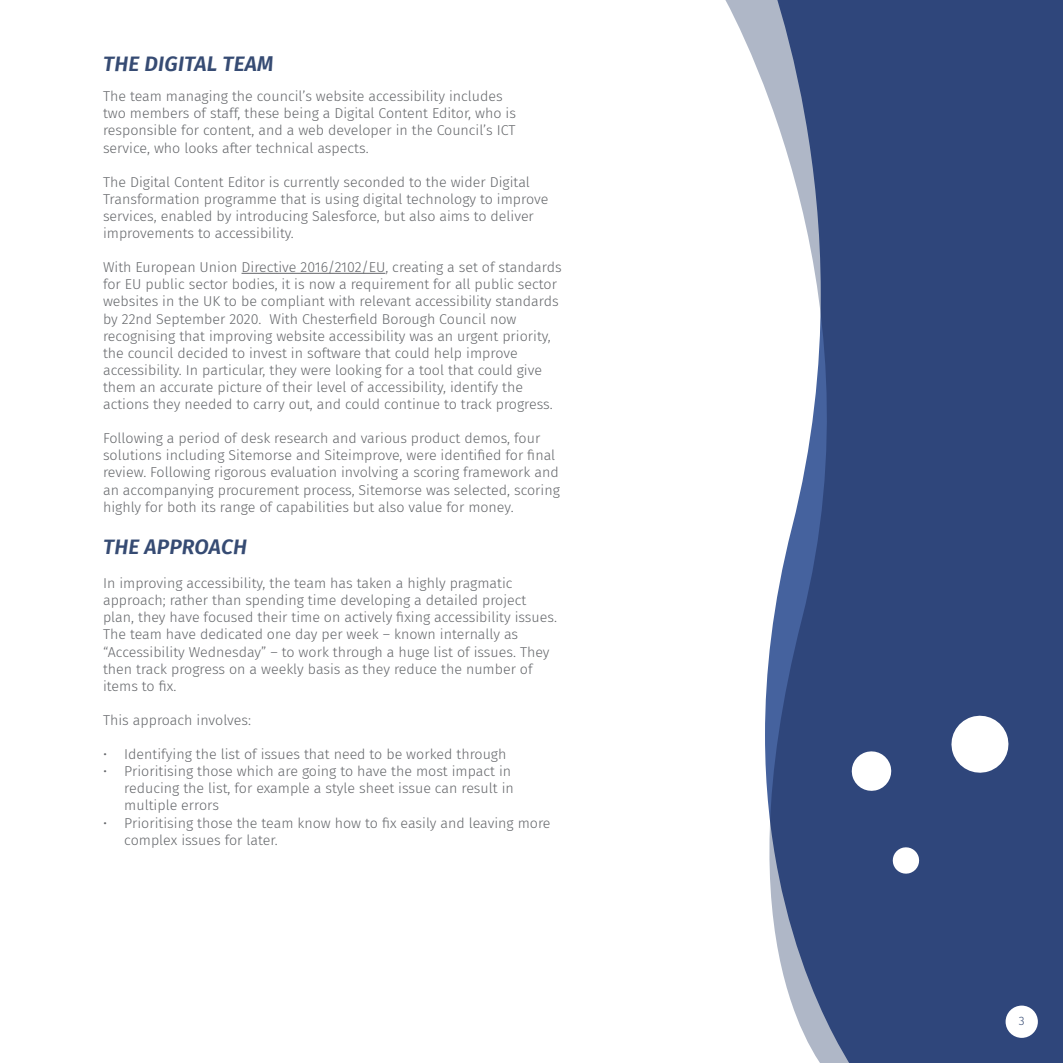
<style>
.page{position:relative;width:1063px;height:1063px;background:#fff}
.page>*{position:absolute;margin:0;border:0;box-sizing:border-box;transform-origin:0 0}
.t1{font:italic 600 21px "Fira Sans";letter-spacing:.01em;color:#364b73}
.t2{font:300 14.25px/17.1px "Fira Sans";color:#64666a}
.t3{font:300 12px "Fira Sans";color:#364b73}
</style>
<div class="page">
<svg style="left:725px;top:0;width:338px;height:1063px;fill:#2f467b"></svg>
<hr style="left:242px;top:273px;width:143px;height:1px;background:#64666a">
<svg style="left:948px;top:712px;width:64px;height:64px"></svg>
<svg style="left:849px;top:749px;width:45px;height:44px"></svg>
<svg style="left:891px;top:846px;width:30px;height:29px"></svg>
<div style="left:1006px;top:1006px;width:32px;height:32px;background:#fff;border-radius:50%"></div>
<h2 class="t1" style="left:103px;top:46px;width:172px">THE DIGITAL TEAM</h2>
<p class="t2" style="left:103px;top:88px;width:415px">The team managing the council’s website accessibility includes two members of staff, these being a Digital Content Editor, who is responsible for content, and a web developer in the Council’s ICT service, who looks after technical aspects.</p>
<p class="t2" style="left:103px;top:173px;width:447px">The Digital Content Editor is currently seconded to the wider Digital Transformation programme that is using digital technology to improve services, enabled by introducing Salesforce, but also aims to deliver improvements to accessibility.</p>
<p class="t2" style="left:103px;top:259px;width:460px">With European Union Directive 2016/2102/EU, creating a set of standards for EU public sector bodies, it is now a requirement for all public sector websites in the UK to be compliant with relevant accessibility standards</p>
<p class="t2" style="left:103px;top:310px;width:415px">by 22nd September 2020. With Chesterfield Borough Council now</p>
<p class="t2" style="left:103px;top:327px;width:451px">recognising that improving website accessibility was an urgent priority, the council decided to invest in software that could help improve accessibility. In particular, they were looking for a tool that could give them an accurate picture of their level of accessibility, identify the actions they needed to carry out, and could continue to track progress.</p>
<p class="t2" style="left:103px;top:430px;width:439px">Following a period of desk research and various product demos, four</p>
<p class="t2" style="left:103px;top:447px;width:454px">solutions including Sitemorse and Siteimprove, were identified for final</p>
<p class="t2" style="left:103px;top:464px;width:458px;text-align:justify">review. Following rigorous evaluation involving a scoring framework and an accompanying procurement process, Sitemorse was selected, scoring highly for both its range of capabilities but also value for money.</p>
<h2 class="t1" style="left:103px;top:529px;width:145px">THE APPROACH</h2>
<p class="t2" style="left:103px;top:575px;width:425px">In improving accessibility, the team has taken a highly pragmatic approach; rather than spending time developing a detailed project</p>
<p class="t2" style="left:103px;top:609px;width:455px">plan, they have focused their time on actively fixing accessibility issues.</p>
<p class="t2" style="left:103px;top:626px;width:448px">The team have dedicated one day per week – known internally as “Accessibility Wednesday” – to work through a huge list of issues. They then track progress on a weekly basis as they reduce the number of</p>
<p class="t2" style="left:103px;top:677px;width:75px">items to fix.</p>
<p class="t2" style="left:103px;top:711px;width:150px">This approach involves:</p>
<p class="t2" style="left:103px;top:746px;width:405px">• Identifying the list of issues that need to be worked through</p>
<p class="t2" style="left:103px;top:763px;width:410px">• Prioritising those which are going to have the most impact in</p>
<p class="t2" style="left:124px;top:780px;width:391px">reducing the list, for example a style sheet issue can result in</p>
<p class="t2" style="left:124px;top:797px;width:96px">multiple errors</p>
<p class="t2" style="left:124px;top:814px;width:428px;text-indent:-21px">• Prioritising those the team know how to fix easily and leaving more complex issues for later.</p>
<p class="t3" style="left:1019px;top:1013px;width:7px">3</p>
</div>
